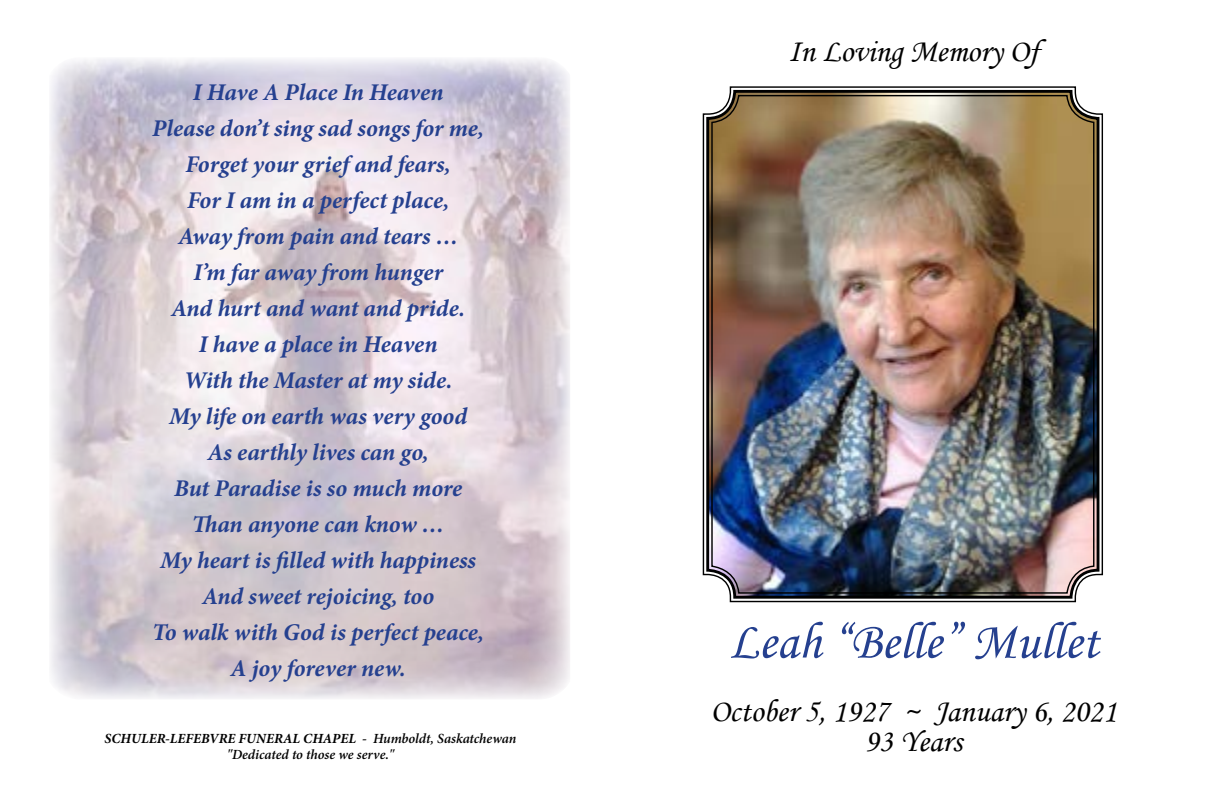
<style>
.page{position:relative;width:1224px;height:792px;background:#fff}
.page>*{position:absolute;margin:0;border:0;box-sizing:border-box;transform-origin:0 0}
.t1{font:52px "Monotype Corsiva";color:#25408f}
.t2{font:32px/30px "Monotype Corsiva";color:#000;text-align:center}
.t3{font:italic 700 24px/36px "Minion Pro";letter-spacing:-.005em;color:#25408f;text-align:center}
.t4{font:italic 600 14px/16px "Minion Pro";color:#000;text-align:center}
.s1{font-weight:700}
</style>
<div class="page">
<img style="left:702px;top:86px;width:401px;height:517px">
<div style="left:706px;top:90px;width:393px;height:509px;border:3px solid #000;border-radius:27px"></div>
<img style="left:50px;top:59px;width:520px;height:640px">
<p class="t3" style="left:152px;top:74px;width:334px">I Have A Place In Heaven<br>Please don’t sing sad songs for me,<br>Forget your grief and fears,<br>For I am in a perfect place,<br>Away from pain and tears …<br>I’m far away from hunger<br>And hurt and want and pride.<br>I have a place in Heaven<br>With the Master at my side.<br>My life on earth was very good<br>As earthly lives can go,<br>But Paradise is so much more<br>Than anyone can know …<br>My heart is filled with happiness<br>And sweet rejoicing, too<br>To walk with God is perfect peace,<br>A joy forever new.</p>
<p class="t4" style="left:105px;top:731px;width:413px"><span class="s1">SCHULER-LEFEBVRE FUNERAL CHAPEL -</span> Humboldt, Saskatchewan "Dedicated to those we serve."</p>
<h2 class="t2" style="left:788px;top:36px;width:252px">In Loving Memory Of</h2>
<h1 class="t1" style="left:728px;top:610px;width:372px">Leah “Belle” Mullet</h1>
<h2 class="t2" style="left:710px;top:696px;width:408px">October 5, 1927 ~ January 6, 2021<br>93 Years</h2>
</div>
